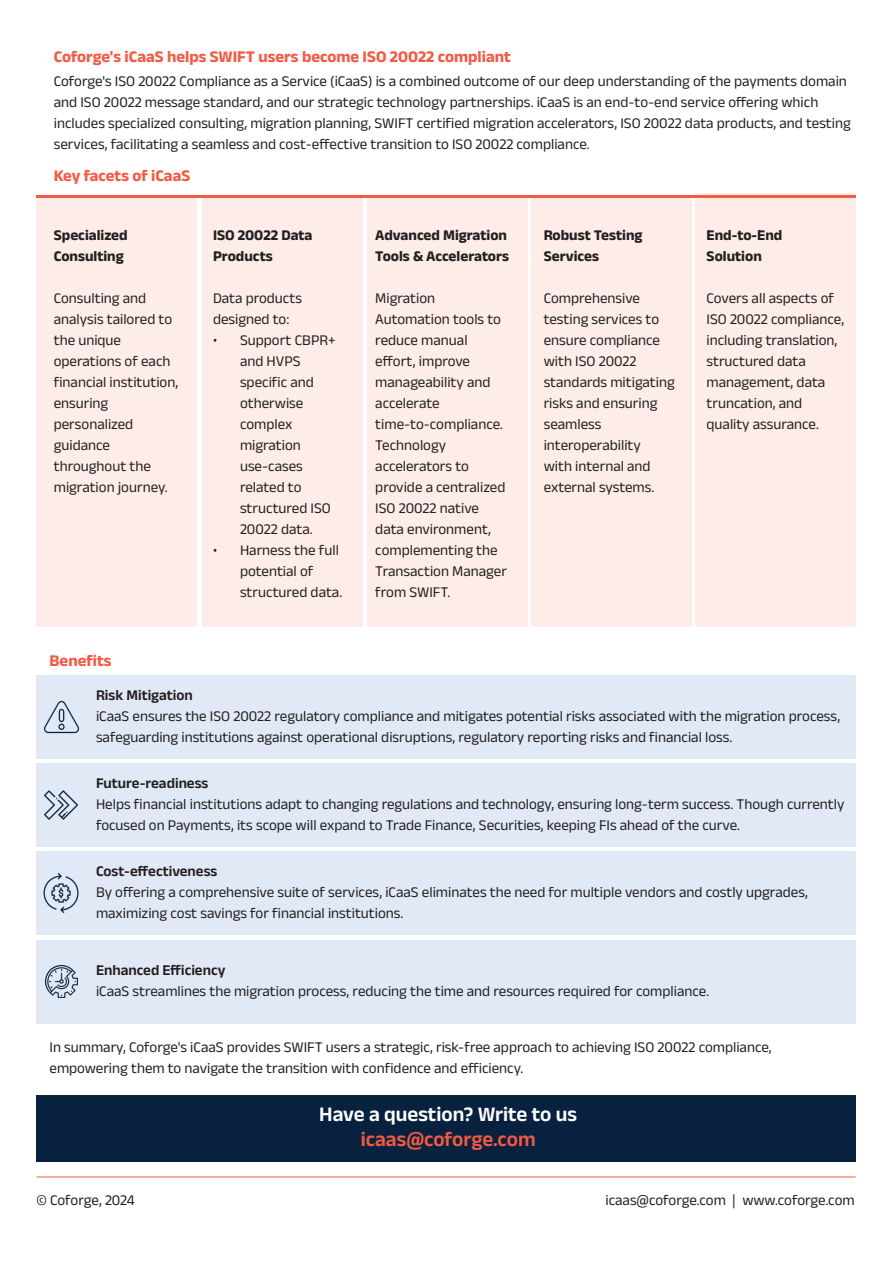
<style>
.page{position:relative;width:893px;height:1263px;background:#fff}
.page>*{position:absolute;margin:0;border:0;box-sizing:border-box;transform-origin:0 0}
.t1{font:600 21px "Anek Devanagari";color:#fff}
.t2{font:600 21px "Anek Devanagari";color:#f05a3f}
.t3{font:700 16.5px "Anek Devanagari";color:#f15c45}
.t4{font:15px/21px "Anek Devanagari";color:#231f20}
.t5{font:700 15px/21px "Anek Devanagari";color:#231f20}
.t6{font:600 15px "Anek Devanagari";color:#231f20}
</style>
<div class="page">
<div style="left:37px;top:196px;width:160px;height:431px;background:#fdece8"></div>
<div style="left:202px;top:196px;width:161px;height:431px;background:#fdece8"></div>
<div style="left:367px;top:196px;width:161px;height:431px;background:#fdece8"></div>
<div style="left:531px;top:196px;width:161px;height:431px;background:#fdece8"></div>
<div style="left:695px;top:193px;width:161px;height:434px;background:#fdece8"></div>
<hr style="left:37px;top:195px;width:819px;height:2px;background:#f15c45">
<hr style="left:37px;top:1176px;width:819px;height:1px;background:#f15c3f">
<div style="left:37px;top:1095px;width:819px;height:66px;background:#08213f"></div>
<div style="left:37px;top:675px;width:819px;height:83px;background:#e1e9f6"></div>
<img style="left:44px;top:700px;width:35px;height:34px">
<div style="left:37px;top:763px;width:819px;height:84px;background:#e1e9f6"></div>
<img style="left:44px;top:790px;width:34px;height:30px">
<div style="left:37px;top:852px;width:819px;height:83px;background:#e1e9f6"></div>
<img style="left:43px;top:874px;width:36px;height:39px">
<div style="left:37px;top:940px;width:819px;height:83px;background:#e1e9f6"></div>
<img style="left:44px;top:964px;width:34px;height:34px">
<p class="t3" style="left:54px;top:47px;width:458px">Coforge's iCaaS helps SWIFT users become ISO 20022 compliant</p>
<p class="t4" style="left:54px;top:71px;width:798px">Coforge's ISO 20022 Compliance as a Service (iCaaS) is a combined outcome of our deep understanding of the payments domain and ISO 20022 message standard, and our strategic technology partnerships. iCaaS is an end-to-end service offering which includes specialized consulting, migration planning, SWIFT certified migration accelerators, ISO 20022 data products, and testing services, facilitating a seamless and cost-effective transition to ISO 20022 compliance.</p>
<p class="t3" style="left:54px;top:166px;width:138px">Key facets of iCaaS</p>
<p class="t5" style="left:54px;top:224px;width:75px">Specialized<br>Consulting</p>
<p class="t4" style="left:54px;top:287px;width:126px">Consulting and analysis tailored to the unique operations of each financial institution, ensuring personalized guidance throughout the migration journey.</p>
<p class="t3" style="left:50px;top:651px;width:63px">Benefits</p>
<p class="t5" style="left:213px;top:224px;width:101px">ISO 20022 Data<br>Products</p>
<p class="t4" style="left:213px;top:287px;width:91px">Data products designed to:</p>
<p class="t4" style="left:240px;top:329px;width:97px;text-indent:-27px">• Support CBPR+ and HVPS specific and otherwise complex migration use-cases related to structured ISO<br>20022 data.</p>
<p class="t4" style="left:240px;top:539px;width:104px;text-indent:-27px">• Harness the full potential of structured data.</p>
<p class="t5" style="left:375px;top:224px;width:135px">Advanced Migration<br>Tools &amp; Accelerators</p>
<p class="t4" style="left:375px;top:287px;width:133px">Migration<br>Automation tools to reduce manual effort, improve manageability and accelerate time-to-compliance.<br>Technology accelerators to provide a centralized<br>ISO 20022 native data environment, complementing the<br>Transaction Manager from SWIFT.</p>
<p class="t5" style="left:544px;top:224px;width:100px">Robust Testing<br>Services</p>
<p class="t4" style="left:544px;top:287px;width:133px">Comprehensive testing services to ensure compliance with ISO 20022 standards mitigating risks and ensuring seamless interoperability<br>with internal and external systems.</p>
<p class="t5" style="left:706px;top:224px;width:77px">End-to-End<br>Solution</p>
<p class="t4" style="left:706px;top:287px;width:139px">Covers all aspects of<br>ISO 20022 compliance, including translation, structured data management, data truncation, and quality assurance.</p>
<p class="t6" style="left:96px;top:686px;width:98px">Risk Mitigation</p>
<p class="t4" style="left:96px;top:705px;width:746px">iCaaS ensures the ISO 20022 regulatory compliance and mitigates potential risks associated with the migration process, safeguarding institutions against operational disruptions, regulatory reporting risks and financial loss.</p>
<p class="t6" style="left:96px;top:774px;width:114px">Future-readiness</p>
<p class="t4" style="left:96px;top:794px;width:750px">Helps financial institutions adapt to changing regulations and technology, ensuring long-term success. Though currently focused on Payments, its scope will expand to Trade Finance, Securities, keeping FIs ahead of the curve.</p>
<p class="t6" style="left:96px;top:862px;width:123px">Cost-effectiveness</p>
<p class="t4" style="left:96px;top:882px;width:713px">By offering a comprehensive suite of services, iCaaS eliminates the need for multiple vendors and costly upgrades, maximizing cost savings for financial institutions.</p>
<p class="t6" style="left:96px;top:961px;width:131px">Enhanced Efficiency</p>
<p class="t4" style="left:96px;top:981px;width:615px">iCaaS streamlines the migration process, reducing the time and resources required for compliance.</p>
<p class="t4" style="left:50px;top:1036px;width:724px">In summary, Coforge's iCaaS provides SWIFT users a strategic, risk-free approach to achieving ISO 20022 compliance, empowering them to navigate the transition with confidence and efficiency.</p>
<h1 class="t1" style="left:319px;top:1101px;width:259px">Have a question? Write to us</h1>
<h1 class="t2" style="left:361px;top:1127px;width:176px">icaas@coforge.com</h1>
<p class="t4" style="left:37px;top:1189px;width:100px">© Coforge, 2024</p>
<p class="t4" style="left:605px;top:1189px;width:251px">icaas@coforge.com | www.coforge.com</p>
</div>
